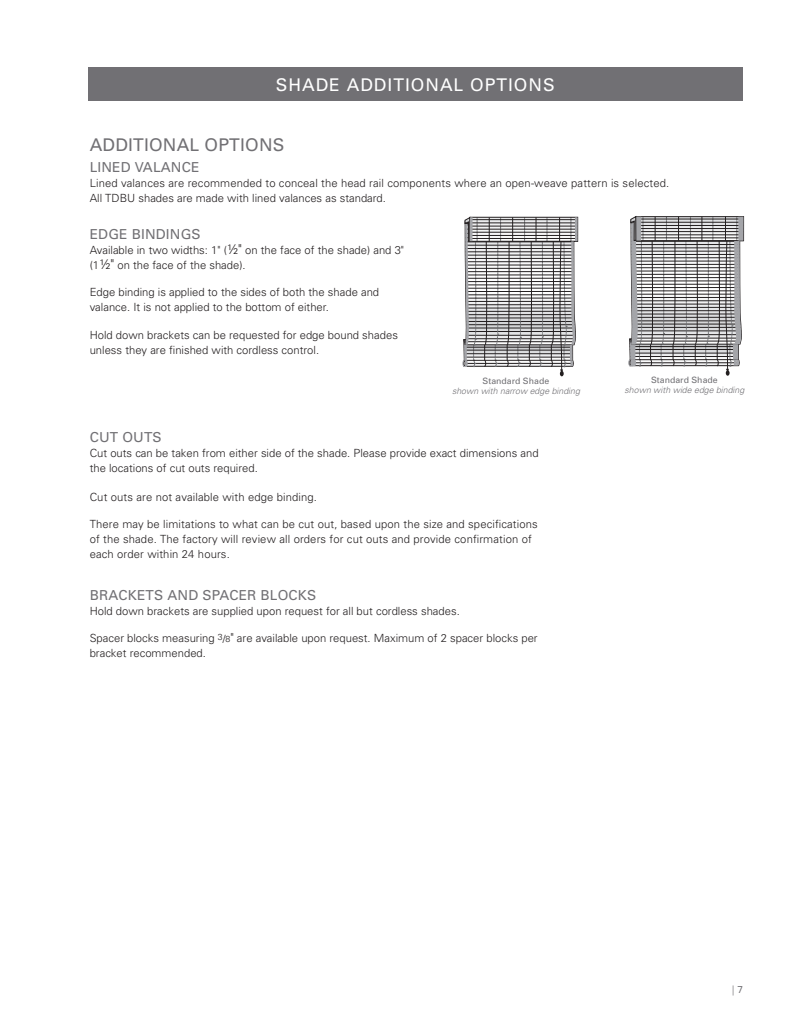
<style>
.page{position:relative;width:810px;height:1035px;background:#fff}
.page>*{position:absolute;margin:0;border:0;box-sizing:border-box;transform-origin:0 0}
.t1{font:17.5px "Univers";letter-spacing:.055em;color:#fff}
.t2{font:17.5px "Univers";letter-spacing:.01em;color:#717074}
.t3{font:13.75px "Univers";letter-spacing:.01em;color:#717074}
.t4{font:300 11.25px/15px "Univers";color:#231f20}
.t5{font:300 10px "Univers";color:#717074}
.t6{font:italic 300 8.75px "Univers";color:#717074}
.t7{font:8.75px "Univers";color:#717074}
.s1{font-size:13.75px}
.s2{font-size:10px}
.s3{font-size:8.75px}
.s4{font-size:12.5px}
.s5{font-weight:400}
</style>
<div class="page">
<div style="left:88px;top:68px;width:654px;height:33px;background:#717074"></div>
<svg style="left:463px;top:217px;width:115px;height:160px"></svg>
<svg style="left:629px;top:216px;width:115px;height:160px"></svg>
<p class="t1" style="left:276px;top:74px;width:280px">SHADE ADDITIONAL OPTIONS</p>
<p class="t2" style="left:90px;top:134px;width:196px">ADDITIONAL OPTIONS</p>
<p class="t3" style="left:90px;top:159px;width:111px">LINED VALANCE</p>
<p class="t4" style="left:90px;top:176px;width:581px">Lined valances are recommended to conceal the head rail components where an open-weave pattern is selected.</p>
<p class="t4" style="left:90px;top:191px;width:298px">All TDBU shades are made with lined valances as standard.</p>
<p class="t3" style="left:90px;top:226px;width:113px">EDGE BINDINGS</p>
<p class="t4" style="left:90px;top:242px;width:316px">Available in two widths: 1" (<span class="s1">½"</span> on the face of the shade) and 3" (1<span class="s1">½"</span> on the face of the shade).</p>
<p class="t4" style="left:90px;top:285px;width:291px">Edge binding is applied to the sides of both the shade and valance. It is not applied to the bottom of either.</p>
<p class="t4" style="left:90px;top:327px;width:310px">Hold down brackets can be requested for edge bound shades unless they are finished with cordless control.</p>
<p class="t7" style="left:483px;top:376px;width:68px">Standard Shade</p>
<p class="t6" style="left:452px;top:386px;width:129px">shown with narrow edge binding</p>
<p class="t3" style="left:90px;top:429px;width:74px">CUT OUTS</p>
<p class="t4" style="left:90px;top:446px;width:450px">Cut outs can be taken from either side of the shade. Please provide exact dimensions and the locations of cut outs required.</p>
<p class="t4" style="left:90px;top:489px;width:229px">Cut outs are not available with edge binding.</p>
<p class="t4" style="left:90px;top:517px;width:450px">There may be limitations to what can be cut out, based upon the size and specifications of the shade. The factory will review all orders for cut outs and provide confirmation of each order within 24 hours.</p>
<p class="t3" style="left:90px;top:587px;width:228px">BRACKETS AND SPACER BLOCKS</p>
<p class="t4" style="left:90px;top:603px;width:372px">Hold down brackets are supplied upon request for all but cordless shades.</p>
<p class="t4" style="left:90px;top:631px;width:449px">Spacer blocks measuring <sup>3</sup><span class="s2">/</span><span class="s3">8</span><span class="s4">"</span> are available upon request. Maximum of 2 spacer blocks per bracket recommended.</p>
<p class="t7" style="left:651px;top:375px;width:68px">Standard Shade</p>
<p class="t6" style="left:625px;top:385px;width:121px">shown with wide edge binding</p>
<p class="t5" style="left:732px;top:984px;width:12px">| <span class="s5">7</span></p>
</div>
